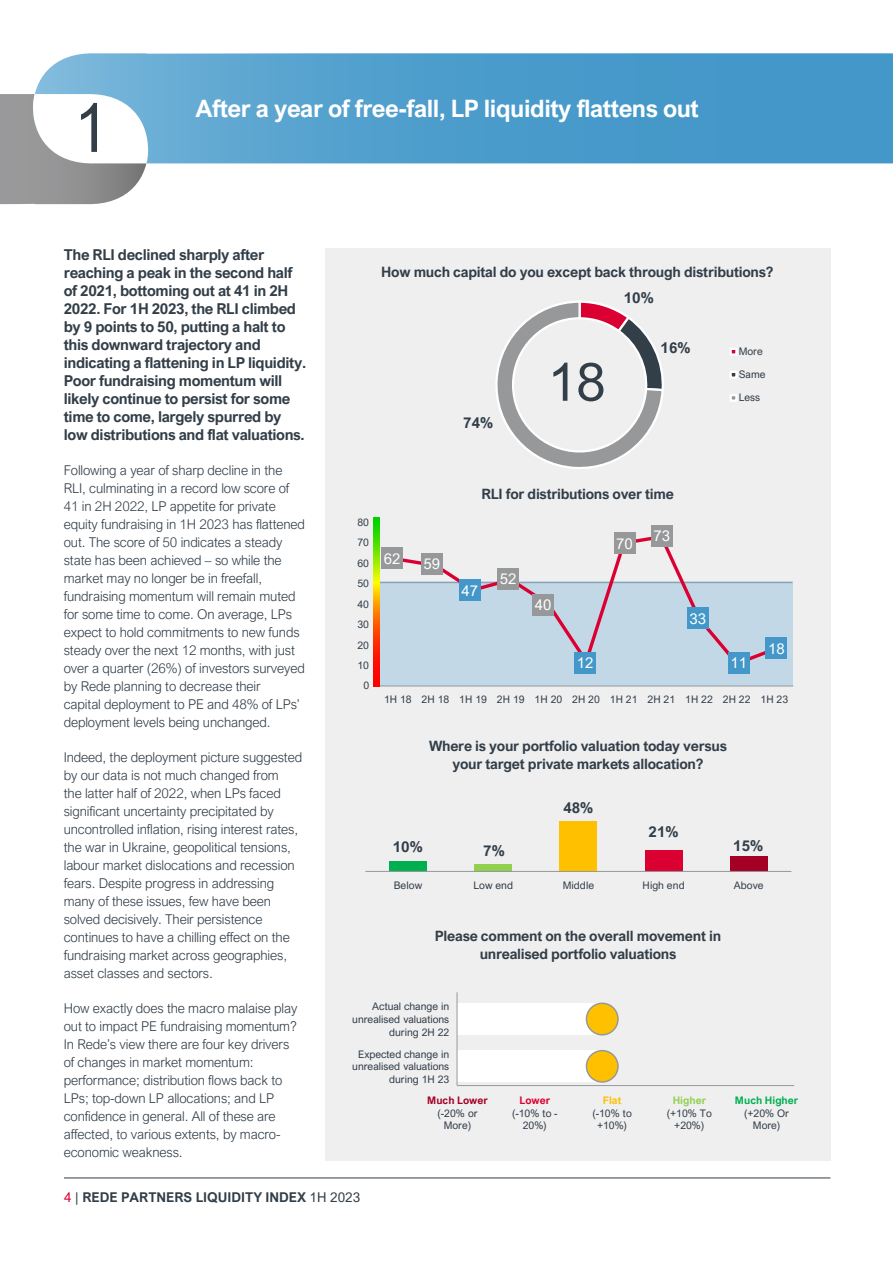
<style>
.page{position:relative;width:893px;height:1263px;background:#fff}
.page>*{position:absolute;margin:0;border:0;box-sizing:border-box;transform-origin:0 0}
.t1{font:68.4px "Arial Nova Cond";color:#323e48}
.t2{font:53.25px "Arial Nova";color:#323e48}
.t3{font:700 24px "Arial Nova";letter-spacing:-.02em;color:#fff}
.t4{font:700 15px/18px "Arial Nova";letter-spacing:-.025em;color:#323e48}
.t5{font:15px "Arial Nova";color:#fff}
.t6{font:700 14.25px/18px "Arial Nova";letter-spacing:-.02em;color:#323e48;text-align:center}
.t7{font:300 13.5px/18px "Arial Nova";letter-spacing:-.01em;color:#323e48}
.t8{font:700 13.5px "Arial Nova";color:#323e48}
.t9{font:10.5px/12.6px "Arial Nova";letter-spacing:-.005em;color:#323e48;text-align:center}
.t10{font:700 10.5px "Arial Nova";letter-spacing:.005em;color:#00b050}
.t11{font:700 10.5px "Arial Nova";letter-spacing:.005em;color:#a40026}
.t12{font:700 10.5px "Arial Nova";letter-spacing:.005em;color:#92d050}
.t13{font:700 10.5px "Arial Nova";color:#db0032}
.t14{font:700 10.5px "Arial Nova";color:#ffc000}
.s1{font-weight:400;color:#db0032}
.s2{font-weight:400}
</style>
<div class="page">
<hr style="left:64px;top:1178px;width:766px;height:1px;background:#323e48">
<svg style="left:35px;top:53px;width:858px;height:110px;background:#519fcd"></svg>
<svg style="left:0;top:93px;width:149px;height:112px"></svg>
<div style="left:325px;top:249px;width:505px;height:912px;background:#efeff0"></div>
<svg style="left:730px;top:348px;width:7px;height:8px"></svg>
<svg style="left:730px;top:371px;width:7px;height:8px"></svg>
<svg style="left:730px;top:394px;width:7px;height:8px"></svg>
<svg style="left:495px;top:301px;width:169px;height:168px"></svg>
<div style="left:389px;top:861px;width:38px;height:10px;background:#00b050"></div>
<div style="left:474px;top:864px;width:38px;height:7px;background:#92d050"></div>
<div style="left:559px;top:821px;width:38px;height:50px;background:#ffc000"></div>
<div style="left:645px;top:850px;width:37px;height:21px;background:#db0032"></div>
<div style="left:730px;top:856px;width:38px;height:15px;background:#a40026"></div>
<hr style="left:365px;top:871px;width:426px;height:1px;background:#97989a">
<div style="left:457px;top:1003px;width:147px;height:31px;background:#fff"></div>
<div style="left:457px;top:1051px;width:147px;height:31px;background:#fff"></div>
<div style="left:586px;top:1003px;width:32px;height:32px;background:#ffc000;border-radius:50%"></div>
<div style="left:586px;top:1002px;width:33px;height:33px;border:2px solid #97989a;border-radius:50%"></div>
<div style="left:586px;top:1051px;width:32px;height:31px;background:#ffc000;border-radius:50%"></div>
<div style="left:586px;top:1050px;width:33px;height:33px;border:2px solid #97989a;border-radius:50%"></div>
<hr style="left:457px;top:1085px;width:337px;height:1px;background:#97989a">
<hr style="left:457px;top:992px;width:1px;height:93px;background:#97989a">
<div style="left:378px;top:582px;width:414px;height:104px;background:#c3d8e6"></div>
<hr style="left:379px;top:686px;width:414px;height:1px;background:#97989a">
<svg style="left:394px;top:533px;width:385px;height:136px"></svg>
<div style="left:381px;top:547px;width:22px;height:22px;background:#97989a"></div>
<div style="left:421px;top:553px;width:21px;height:21px;background:#97989a"></div>
<div style="left:459px;top:580px;width:21px;height:21px;background:#4498c9"></div>
<div style="left:498px;top:568px;width:21px;height:21px;background:#97989a"></div>
<div style="left:532px;top:594px;width:22px;height:21px;background:#97989a"></div>
<div style="left:614px;top:532px;width:21px;height:22px;background:#97989a"></div>
<div style="left:651px;top:525px;width:21px;height:21px;background:#97989a"></div>
<div style="left:687px;top:607px;width:22px;height:21px;background:#4498c9"></div>
<div style="left:728px;top:652px;width:21px;height:21px;background:#4498c9"></div>
<div style="left:575px;top:652px;width:21px;height:21px;background:#4498c9"></div>
<div style="left:766px;top:637px;width:21px;height:22px;background:#4498c9"></div>
<svg style="left:374px;top:517px;width:5px;height:169px"></svg>
<h1 class="t1" style="left:73px;top:85px;width:36px">1</h1>
<h3 class="t3" style="left:196px;top:95px;width:505px">After a year of free-fall, LP liquidity flattens out</h3>
<p class="t4" style="left:64px;top:245px;width:244px">The RLI declined sharply after reaching a peak in the second half of 2021, bottoming out at 41 in 2H 2022. For 1H 2023, the RLI climbed by 9 points to 50, putting a halt to this downward trajectory and indicating a flattening in LP liquidity.<br>Poor fundraising momentum will likely continue to persist for some time to come, largely spurred by low distributions and flat valuations.</p>
<p class="t7" style="left:64px;top:461px;width:243px">Following a year of sharp decline in the RLI, culminating in a record low score of 41 in 2H 2022, LP appetite for private equity fundraising in 1H 2023 has flattened out. The score of 50 indicates a steady state has been achieved – so while the market may no longer be in freefall, fundraising momentum will remain muted for some time to come. On average, LPs expect to hold commitments to new funds steady over the next 12 months, with just over a quarter (26%) of investors surveyed by Rede planning to decrease their<br>capital deployment to PE and 48% of LPs’ deployment levels being unchanged.</p>
<p class="t7" style="left:64px;top:748px;width:240px">Indeed, the deployment picture suggested by our data is not much changed from<br>the latter half of 2022, when LPs faced significant uncertainty precipitated by uncontrolled inflation, rising interest rates, the war in Ukraine, geopolitical tensions, labour market dislocations and recession fears. Despite progress in addressing many of these issues, few have been solved decisively. Their persistence continues to have a chilling effect on the fundraising market across geographies, asset classes and sectors.</p>
<p class="t7" style="left:64px;top:999px;width:235px">How exactly does the macro malaise play out to impact PE fundraising momentum?<br>In Rede’s view there are four key drivers of changes in market momentum: performance; distribution flows back to LPs; top-down LP allocations; and LP confidence in general. All of these are affected, to various extents, by macro&shy;economic weakness.</p>
<p class="t6" style="left:381px;top:263px;width:394px">How much capital do you except back through distributions?</p>
<p class="t4" style="left:463px;top:414px;width:31px">74%</p>
<h2 class="t2" style="left:547px;top:351px;width:60px">18</h2>
<p class="t4" style="left:624px;top:289px;width:31px">10%</p>
<p class="t4" style="left:661px;top:338px;width:31px">16%</p>
<p class="t9" style="left:739px;top:340px;width:28px;line-height:23.1px;text-align:left">More<br>Same<br>Less</p>
<p class="t9" style="left:358px;top:516px;width:13px">80</p>
<p class="t9" style="left:358px;top:536px;width:13px">70</p>
<p class="t9" style="left:358px;top:557px;width:13px">60</p>
<p class="t9" style="left:358px;top:577px;width:13px">50</p>
<p class="t9" style="left:358px;top:598px;width:13px">40</p>
<p class="t9" style="left:358px;top:618px;width:13px">30</p>
<p class="t9" style="left:358px;top:638px;width:13px">20</p>
<p class="t9" style="left:358px;top:659px;width:13px">10</p>
<p class="t9" style="left:363px;top:679px;width:7px">0</p>
<p class="t6" style="left:481px;top:485px;width:194px">RLI for distributions over time</p>
<p class="t5" style="left:384px;top:550px;width:18px">62</p>
<p class="t5" style="left:424px;top:555px;width:18px">59</p>
<p class="t5" style="left:462px;top:582px;width:18px">47</p>
<p class="t5" style="left:500px;top:570px;width:18px">52</p>
<p class="t5" style="left:535px;top:596px;width:18px">40</p>
<p class="t5" style="left:616px;top:535px;width:18px">70</p>
<p class="t5" style="left:653px;top:527px;width:18px">73</p>
<p class="t5" style="left:690px;top:610px;width:18px">33</p>
<p class="t5" style="left:577px;top:654px;width:18px">12</p>
<p class="t5" style="left:731px;top:654px;width:18px">11</p>
<p class="t5" style="left:768px;top:640px;width:18px">18</p>
<p class="t9" style="left:384px;top:693px;width:406px">1H 18 2H 18 1H 19 2H 19 1H 20 2H 20 1H 21 2H 21 1H 22 2H 22 1H 23</p>
<p class="t6" style="left:429px;top:737px;width:299px">Where is your portfolio valuation today versus your target private markets allocation?</p>
<p class="t4" style="left:393px;top:838px;width:31px">10%</p>
<p class="t4" style="left:483px;top:842px;width:23px">7%</p>
<p class="t4" style="left:563px;top:799px;width:31px">48%</p>
<p class="t4" style="left:649px;top:822px;width:31px">21%</p>
<p class="t4" style="left:733px;top:836px;width:31px">15%</p>
<p class="t9" style="left:394px;top:878px;width:30px">Below</p>
<p class="t9" style="left:473px;top:878px;width:41px">Low end</p>
<p class="t9" style="left:563px;top:878px;width:33px">Middle</p>
<p class="t9" style="left:643px;top:878px;width:43px">High end</p>
<p class="t9" style="left:734px;top:878px;width:31px">Above</p>
<p class="t6" style="left:435px;top:926px;width:288px">Please comment on the overall movement in unrealised portfolio valuations</p>
<p class="t9" style="left:352px;top:1000px;width:99px;text-align:right">Actual change in unrealised valuations during 2H 22</p>
<p class="t9" style="left:352px;top:1048px;width:99px;text-align:right">Expected change in unrealised valuations during 1H 23</p>
<p class="t11" style="left:427px;top:1094px;width:62px">Much Lower</p>
<p class="t9" style="left:437px;top:1106px;width:42px">(-20% or<br>More)</p>
<p class="t13" style="left:519px;top:1094px;width:32px">Lower</p>
<p class="t9" style="left:512px;top:1106px;width:47px">(-10% to -<br>20%)</p>
<p class="t14" style="left:603px;top:1094px;width:20px">Flat</p>
<p class="t9" style="left:592px;top:1106px;width:41px">(-10% to +10%)</p>
<p class="t12" style="left:673px;top:1094px;width:35px">Higher</p>
<p class="t9" style="left:667px;top:1106px;width:47px">(+10% To +20%)</p>
<p class="t10" style="left:735px;top:1094px;width:65px">Much Higher</p>
<p class="t9" style="left:744px;top:1106px;width:46px">(+20% Or<br>More)</p>
<p class="t8" style="left:64px;top:1189px;width:298px"><span class="s1">4</span> <span class="s2">|</span> REDE PARTNERS LIQUIDITY INDEX <span class="s2">1H 2023</span></p>
</div>
